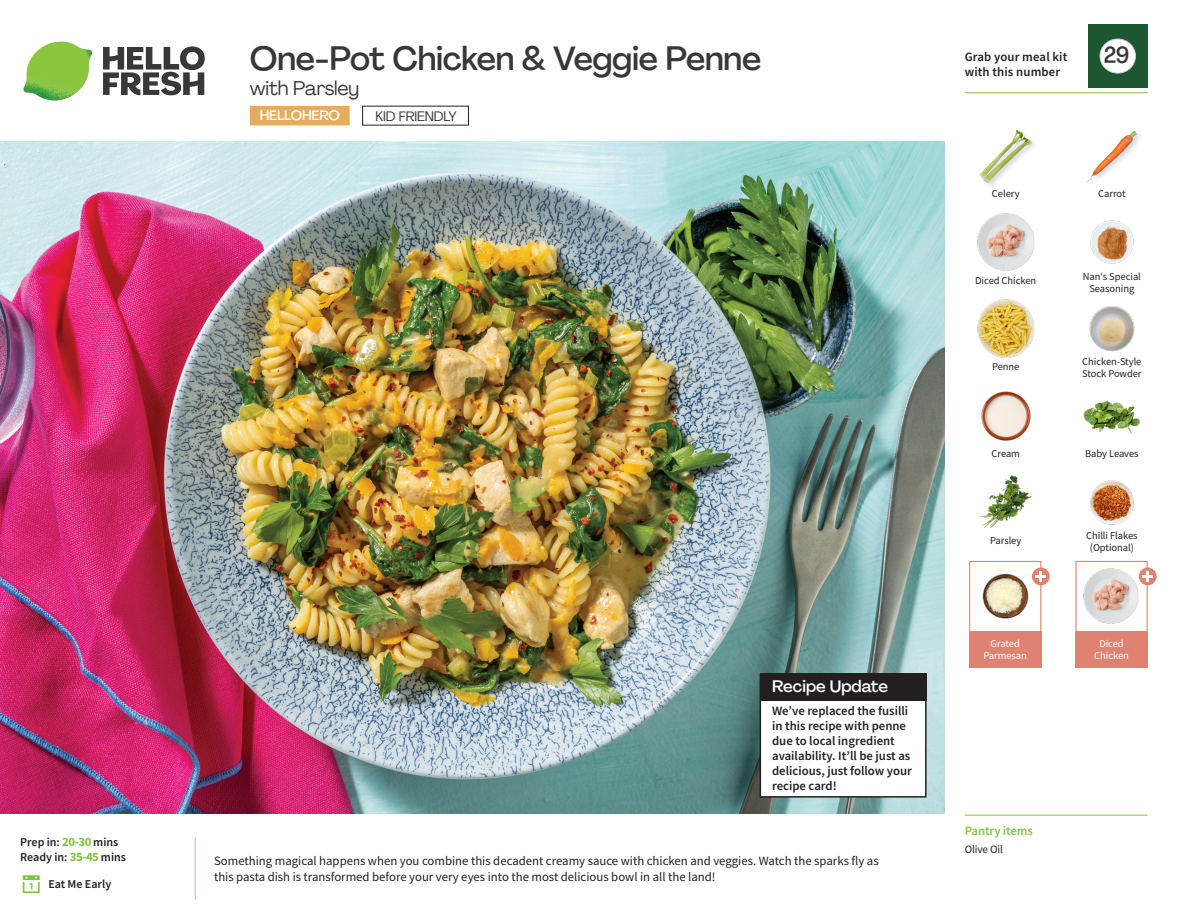
<style>
.page{position:relative;width:1188px;height:918px;background:#fff}
.page>*{position:absolute;margin:0;border:0;box-sizing:border-box;transform-origin:0 0}
._15_Titel_UK{font:500 33px "Agrandir";letter-spacing:-.015em;color:#383839}
._002_Label_Nr{font:500 22.8px "Agrandir";color:#383839;scale:.94 1}
._15_Titel_UK-2{font:19.5px "Agrandir";letter-spacing:-.01em;color:#383839}
.Steps_Text_AU{font:500 16.5px "Agrandir";color:#fff}
.t1{font:13.5px "Agrandir";letter-spacing:-.01em;color:#383839}
.t2{font:500 13.5px "Agrandir";color:#fff}
.Step_6_Text_AU{font:12.75px/16.5px "Source Sans Pro";color:#231f20}
.Steps_Text_AU-2{font:600 12.75px/15px "Source Sans Pro";color:#231f20}
._04_Headers_Front{font:600 12.75px "Source Sans Pro";letter-spacing:-.01em;color:#81c340}
._04_Intro{font:600 12px "Source Sans Pro";color:#231f20}
._05_Pantry{font:11.25px "Source Sans Pro";letter-spacing:-.01em;color:#231f20}
._18_FRONT_ingredients{font:10.5px/12px "Source Sans Pro";letter-spacing:-.005em;color:#231f20;text-align:center}
._18_FRONT_ingredients-2{font:10.5px/12px "Source Sans Pro";letter-spacing:-.005em;color:#fff;text-align:center}
.s1{font-weight:700;font-size:12.75px;color:#81c340}
</style>
<div class="page">
<svg style="left:103px;top:46px;width:102px;height:49px"></svg>
<img style="left:23px;top:42px;width:69px;height:59px">
<img style="left:0;top:142px;width:945px;height:672px">
<div style="left:250px;top:106px;width:100px;height:19px;background:#e6ac5a"></div>
<div style="left:1075px;top:561px;width:73px;height:72px;border:1px solid #df8272"></div>
<div style="left:1075px;top:631px;width:73px;height:37px;background:#df8272"></div>
<div style="left:969px;top:631px;width:72px;height:37px;background:#df8272"></div>
<img style="left:1083px;top:568px;width:56px;height:56px">
<div style="left:969px;top:561px;width:72px;height:72px;border:1px solid #df8272"></div>
<img style="left:982px;top:572px;width:52px;height:47px">
<div style="left:1032px;top:567px;width:18px;height:18px;background:#df8272;border-radius:50%"></div>
<svg style="left:1036px;top:571px;width:10px;height:11px"></svg>
<img style="left:1089px;top:306px;width:46px;height:46px">
<img style="left:1083px;top:400px;width:58px;height:33px">
<img style="left:981px;top:391px;width:50px;height:50px">
<img style="left:979px;top:475px;width:53px;height:53px">
<img style="left:977px;top:300px;width:57px;height:57px">
<img style="left:977px;top:214px;width:57px;height:57px">
<img style="left:1090px;top:220px;width:44px;height:44px">
<img style="left:979px;top:129px;width:55px;height:56px">
<img style="left:1086px;top:130px;width:54px;height:52px">
<img style="left:1090px;top:480px;width:44px;height:45px">
<div style="left:1139px;top:567px;width:18px;height:18px;background:#df8272;border-radius:50%"></div>
<svg style="left:1142px;top:571px;width:11px;height:11px"></svg>
<hr style="left:965px;top:815px;width:183px;height:1px;background:#81c340">
<hr style="left:965px;top:92px;width:183px;height:1px;background:#81c340">
<div style="left:1088px;top:24px;width:60px;height:64px;background:#1d5732"></div>
<div style="left:1100px;top:39px;width:35px;height:34px;background:#fff;border-radius:50%"></div>
<div style="left:1100px;top:39px;width:36px;height:34px;border:1px solid #d1d2d4;border-radius:50%"></div>
<div style="left:760px;top:674px;width:166px;height:123px;background:#fff"></div>
<div style="left:760px;top:673px;width:167px;height:125px;border:2px solid #231f20"></div>
<div style="left:760px;top:673px;width:167px;height:28px;background:#231f20"></div>
<p class="_04_Intro" style="left:20px;top:834px;width:100px">Prep in: <span class="s1">20-30</span> mins</p>
<p class="_04_Intro" style="left:20px;top:849px;width:107px">Ready in: <span class="s1">35-45</span> mins</p>
<p class="_04_Intro" style="left:48px;top:876px;width:64px">Eat Me Early</p>
<p class="_15_Titel_UK" style="left:250px;top:38px;width:513px">One-Pot Chicken &amp; Veggie Penne</p>
<p class="_15_Titel_UK-2" style="left:250px;top:76px;width:111px">with Parsley</p>
<p class="t2" style="left:260px;top:107px;width:82px">HELLOHERO</p>
<p class="t1" style="left:376px;top:108px;width:83px">KID FRIENDLY</p>
<p class="Steps_Text_AU" style="left:772px;top:676px;width:117px">Recipe Update</p>
<p class="Steps_Text_AU-2" style="left:772px;top:703px;width:141px">We’ve replaced the fusilli in this recipe with penne due to local ingredient availability. It’ll be just as delicious, just follow your recipe card!</p>
<p class="Step_6_Text_AU" style="left:214px;top:852px;width:666px">Something magical happens when you combine this decadent creamy sauce with chicken and veggies. Watch the sparks fly as this pasta dish is transformed before your very eyes into the most delicious bowl in all the land!</p>
<p class="Steps_Text_AU-2" style="left:965px;top:49px;width:104px">Grab your meal kit with this number</p>
<p class="_002_Label_Nr" style="left:1104px;top:41px;width:29px">29</p>
<p class="_18_FRONT_ingredients" style="left:992px;top:188px;width:29px">Celery</p>
<p class="_18_FRONT_ingredients" style="left:1098px;top:188px;width:29px">Carrot</p>
<p class="_18_FRONT_ingredients" style="left:975px;top:274px;width:63px">Diced Chicken</p>
<p class="_18_FRONT_ingredients" style="left:1083px;top:271px;width:60px">Nan's Special<br>Seasoning</p>
<p class="_18_FRONT_ingredients" style="left:992px;top:360px;width:29px">Penne</p>
<p class="_18_FRONT_ingredients" style="left:1082px;top:356px;width:61px;text-align:left">Chicken-Style<br>Stock Powder</p>
<p class="_18_FRONT_ingredients" style="left:992px;top:448px;width:30px">Cream</p>
<p class="_18_FRONT_ingredients" style="left:1085px;top:448px;width:55px">Baby Leaves</p>
<p class="_18_FRONT_ingredients" style="left:990px;top:534px;width:33px">Parsley</p>
<p class="_18_FRONT_ingredients" style="left:1086px;top:530px;width:53px">Chilli Flakes (Optional)</p>
<p class="_18_FRONT_ingredients-2" style="left:984px;top:637px;width:45px">Grated<br>Parmesan</p>
<p class="_18_FRONT_ingredients-2" style="left:1094px;top:637px;width:36px">Diced<br>Chicken</p>
<p class="_04_Headers_Front" style="left:965px;top:822px;width:70px">Pantry items</p>
<p class="_05_Pantry" style="left:965px;top:842px;width:40px">Olive Oil</p>
</div>
